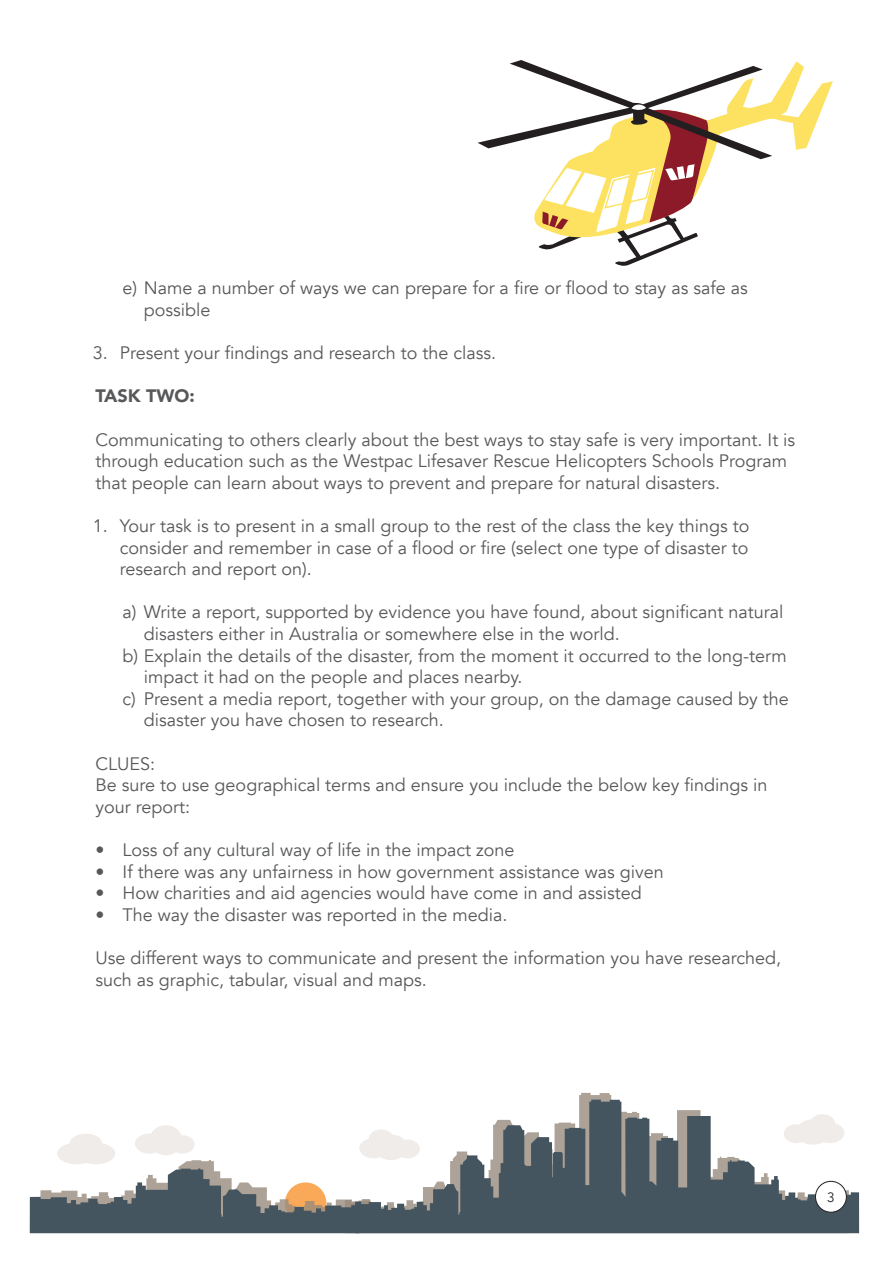
<style>
.page{position:relative;width:893px;height:1263px;background:#fff}
.page>*{position:absolute;margin:0;border:0;box-sizing:border-box;transform-origin:0 0}
.abc_list{font:18px/21.6px "Avenir";color:#57585a}
.Normal_para{font:18px/21.6px "Avenir";color:#57585a}
.abc_list-2{font:900 18px "Avenir";color:#57585a}
.t1{font:13.5px "Avenir";color:#231f20}
</style>
<div class="page">
<svg style="left:772px;top:61px;width:61px;height:89px"></svg>
<svg style="left:478px;top:60px;width:294px;height:206px"></svg>
<svg style="left:420px;top:1099px;width:439px;height:134px;fill:#45555f"></svg>
<svg style="left:30px;top:1125px;width:390px;height:108px"></svg>
<div style="left:815px;top:1181px;width:31px;height:31px;background:#fff;border-radius:50%"></div>
<div style="left:815px;top:1181px;width:32px;height:31px;border:1px solid #231f20;border-radius:50%"></div>
<p class="abc_list" style="left:144px;top:278px;width:605px;text-indent:-21px">e) Name a number of ways we can prepare for a fire or flood to stay as safe as possible</p>
<p class="abc_list" style="left:93px;top:342px;width:405px">3. Present your findings and research to the class.</p>
<p class="abc_list-2" style="left:96px;top:381px;width:101px">TASK TWO:</p>
<p class="abc_list" style="left:96px;top:429px;width:701px">Communicating to others clearly about the best ways to stay safe is very important. It is through education such as the Westpac Lifesaver Rescue Helicopters Schools Program that people can learn about ways to prevent and prepare for natural disasters.</p>
<p class="abc_list" style="left:120px;top:515px;width:631px;text-align:justify;text-indent:-27px">1. Your task is to present in a small group to the rest of the class the key things to consider and remember in case of a flood or fire (select one type of disaster to research and report on).</p>
<p class="abc_list" style="left:144px;top:602px;width:641px;text-indent:-21px">a) Write a report, supported by evidence you have found, about significant natural disasters either in Australia or somewhere else in the world.</p>
<p class="abc_list" style="left:144px;top:645px;width:644px;text-indent:-21px">b) Explain the details of the disaster, from the moment it occurred to the long-term impact it had on the people and places nearby.</p>
<p class="abc_list" style="left:144px;top:688px;width:646px;text-indent:-21px">c) Present a media report, together with your group, on the damage caused by the disaster you have chosen to research.</p>
<p class="abc_list" style="left:96px;top:753px;width:61px">CLUES:</p>
<p class="Normal_para" style="left:96px;top:774px;width:673px">Be sure to use geographical terms and ensure you include the below key findings in your report:</p>
<p class="abc_list" style="left:96px;top:839px;width:421px">• Loss of any cultural way of life in the impact zone</p>
<p class="abc_list" style="left:96px;top:861px;width:570px">• If there was any unfairness in how government assistance was given</p>
<p class="abc_list" style="left:96px;top:882px;width:548px">• How charities and aid agencies would have come in and assisted</p>
<p class="abc_list" style="left:96px;top:904px;width:413px">• The way the disaster was reported in the media.</p>
<p class="Normal_para" style="left:96px;top:947px;width:687px">Use different ways to communicate and present the information you have researched,</p>
<p class="Normal_para" style="left:96px;top:969px;width:333px">such as graphic, tabular, visual and maps.</p>
<p class="t1" style="left:827px;top:1189px;width:9px">3</p>
</div>
